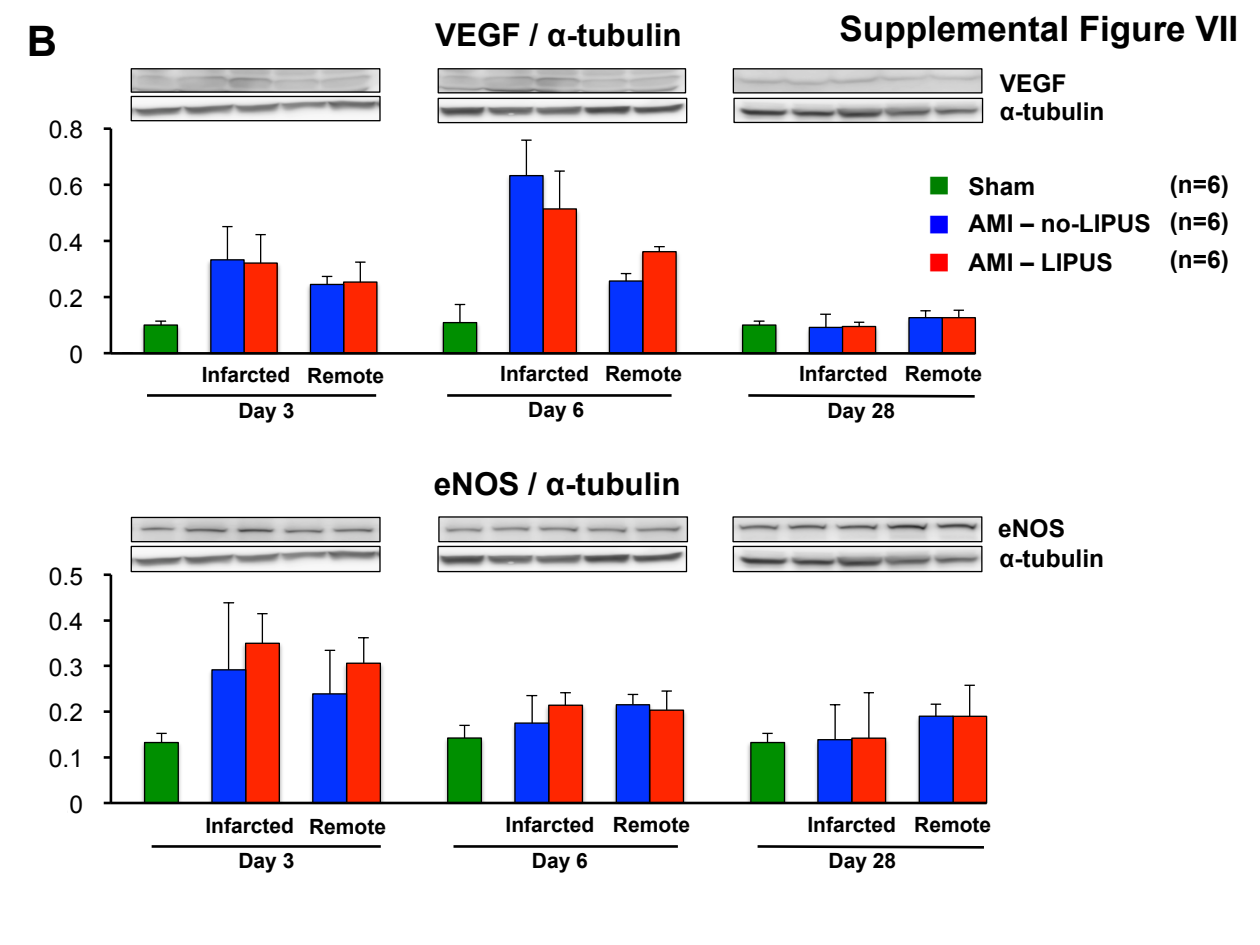
<style>
.page{position:relative;width:1260px;height:945px;background:#fff}
.page>*{position:absolute;margin:0;border:0;box-sizing:border-box;transform-origin:0 0}
.t1{font:700 42px "Arial";color:#000}
.t2{font:700 35px "Arial";color:#000}
.t3{font:700 31.5px "Arial";color:#000}
.t4{font:700 24.5px/37.6px "Arial";color:#000}
.t5{font:24.5px "Arial";color:#000}
.t6{font:24.5px "MS P Gothic";color:#00f}
.t7{font:24.5px "MS P Gothic";color:#f00}
.t8{font:24.5px "MS P Gothic";color:#008000}
.t9{font:700 21px "Arial";color:#000}
</style>
<div class="page">
<img style="left:960px;top:712px;width:27px;height:4px">
<div style="left:953px;top:716px;width:34px;height:87px;background:#ff2600"></div>
<div style="left:952px;top:716px;width:35px;height:88px;border:1px solid #000"></div>
<svg style="left:125px;top:602px;width:829px;height:200px"></svg>
<svg style="left:156px;top:733px;width:11px;height:10px"></svg>
<hr style="left:228px;top:603px;width:1px;height:67px;background:#000">
<svg style="left:257px;top:613px;width:11px;height:30px"></svg>
<hr style="left:329px;top:650px;width:2px;height:44px;background:#000">
<svg style="left:358px;top:637px;width:11px;height:26px"></svg>
<svg style="left:459px;top:725px;width:11px;height:13px"></svg>
<hr style="left:531px;top:696px;width:2px;height:27px;background:#000">
<svg style="left:560px;top:692px;width:11px;height:13px"></svg>
<svg style="left:628px;top:694px;width:10px;height:10px"></svg>
<svg style="left:662px;top:690px;width:10px;height:20px"></svg>
<svg style="left:762px;top:733px;width:11px;height:10px"></svg>
<hr style="left:834px;top:705px;width:2px;height:35px;background:#000">
<hr style="left:868px;top:693px;width:2px;height:45px;background:#000">
<svg style="left:931px;top:704px;width:10px;height:12px"></svg>
<hr style="left:969px;top:685px;width:1px;height:31px;background:#000">
<hr style="left:110px;top:575px;width:2px;height:228px;background:#000">
<svg style="left:104px;top:802px;width:7px;height:2px"></svg>
<svg style="left:104px;top:756px;width:6px;height:3px"></svg>
<svg style="left:104px;top:710px;width:6px;height:3px"></svg>
<svg style="left:104px;top:664px;width:6px;height:3px"></svg>
<svg style="left:104px;top:619px;width:6px;height:3px"></svg>
<svg style="left:104px;top:573px;width:7px;height:3px"></svg>
<hr style="left:111px;top:802px;width:876px;height:2px;background:#000">
<div style="left:942px;top:318px;width:33px;height:35px;background:#ff2600"></div>
<div style="left:941px;top:317px;width:35px;height:37px;border:1px solid #000"></div>
<svg style="left:141px;top:142px;width:803px;height:210px"></svg>
<svg style="left:155px;top:320px;width:11px;height:5px"></svg>
<hr style="left:227px;top:227px;width:1px;height:33px;background:#000">
<svg style="left:256px;top:234px;width:10px;height:29px"></svg>
<svg style="left:322px;top:276px;width:10px;height:8px"></svg>
<svg style="left:355px;top:261px;width:10px;height:21px"></svg>
<svg style="left:455px;top:304px;width:10px;height:19px"></svg>
<hr style="left:526px;top:140px;width:1px;height:36px;background:#000">
<svg style="left:521px;top:139px;width:11px;height:2px"></svg>
<hr style="left:559px;top:171px;width:1px;height:38px;background:#000">
<svg style="left:554px;top:170px;width:11px;height:2px"></svg>
<svg style="left:621px;top:273px;width:10px;height:8px"></svg>
<svg style="left:654px;top:246px;width:11px;height:6px"></svg>
<svg style="left:754px;top:320px;width:10px;height:5px"></svg>
<svg style="left:820px;top:314px;width:11px;height:13px"></svg>
<svg style="left:854px;top:322px;width:10px;height:4px"></svg>
<svg style="left:920px;top:310px;width:11px;height:8px"></svg>
<svg style="left:954px;top:310px;width:10px;height:8px"></svg>
<hr style="left:110px;top:129px;width:2px;height:224px;background:#000">
<svg style="left:104px;top:352px;width:7px;height:2px"></svg>
<svg style="left:104px;top:296px;width:6px;height:2px"></svg>
<svg style="left:104px;top:240px;width:6px;height:2px"></svg>
<svg style="left:104px;top:183px;width:6px;height:3px"></svg>
<svg style="left:104px;top:127px;width:7px;height:3px"></svg>
<hr style="left:111px;top:352px;width:864px;height:3px;background:#000">
<hr style="left:147px;top:394px;width:229px;height:3px;background:#000">
<hr style="left:447px;top:394px;width:225px;height:3px;background:#000">
<svg style="left:748px;top:394px;width:227px;height:4px"></svg>
<img style="left:440px;top:518px;width:246px;height:22px">
<div style="left:438px;top:516px;width:250px;height:26px;border:1px solid #000"></div>
<img style="left:439px;top:548px;width:246px;height:22px">
<div style="left:437px;top:546px;width:250px;height:26px;border:1px solid #000"></div>
<img style="left:133px;top:519px;width:246px;height:21px">
<div style="left:131px;top:517px;width:250px;height:25px;border:1px solid #000"></div>
<img style="left:133px;top:548px;width:246px;height:22px">
<div style="left:131px;top:546px;width:250px;height:26px;border:1px solid #000"></div>
<img style="left:735px;top:548px;width:246px;height:22px">
<div style="left:733px;top:546px;width:250px;height:26px;border:1px solid #000"></div>
<img style="left:440px;top:70px;width:244px;height:21px">
<div style="left:438px;top:68px;width:248px;height:25px;border:1px solid #000"></div>
<img style="left:440px;top:100px;width:245px;height:21px">
<div style="left:438px;top:98px;width:249px;height:25px;border:1px solid #000"></div>
<div style="left:131px;top:68px;width:249px;height:25px;border:1px solid #000"></div>
<img style="left:133px;top:98px;width:246px;height:21px">
<div style="left:131px;top:96px;width:250px;height:25px;border:1px solid #000"></div>
<img style="left:735px;top:100px;width:246px;height:21px">
<div style="left:733px;top:98px;width:250px;height:25px;border:1px solid #000"></div>
<div style="left:733px;top:68px;width:250px;height:26px;border:1px solid #000"></div>
<img style="left:734px;top:518px;width:246px;height:22px">
<div style="left:732px;top:516px;width:250px;height:26px;border:1px solid #000"></div>
<hr style="left:152px;top:845px;width:229px;height:3px;background:#000">
<hr style="left:454px;top:845px;width:224px;height:3px;background:#000">
<svg style="left:757px;top:845px;width:227px;height:4px"></svg>
<h1 class="t1" style="left:27px;top:18px;width:32px">B</h1>
<h3 class="t3" style="left:435px;top:17px;width:248px">VEGF / α-tubulin</h3>
<p class="t5" style="left:49px;top:116px;width:36px">0.8</p>
<p class="t5" style="left:49px;top:172px;width:36px">0.6</p>
<p class="t5" style="left:49px;top:229px;width:36px">0.4</p>
<p class="t5" style="left:49px;top:285px;width:36px">0.2</p>
<p class="t5" style="left:49px;top:562px;width:36px">0.5</p>
<p class="t5" style="left:49px;top:608px;width:36px">0.4</p>
<p class="t5" style="left:49px;top:654px;width:36px">0.3</p>
<p class="t5" style="left:49px;top:699px;width:36px">0.2</p>
<p class="t5" style="left:49px;top:745px;width:36px">0.1</p>
<p class="t9" style="left:202px;top:363px;width:184px">Infarcted Remote</p>
<p class="t9" style="left:238px;top:399px;width:58px">Day 3</p>
<p class="t9" style="left:500px;top:362px;width:183px">Infarcted Remote</p>
<p class="t9" style="left:528px;top:398px;width:58px">Day 6</p>
<h3 class="t3" style="left:434px;top:466px;width:248px">eNOS / α-tubulin</h3>
<p class="t9" style="left:205px;top:814px;width:182px">Infarcted Remote</p>
<p class="t9" style="left:238px;top:849px;width:58px">Day 3</p>
<p class="t9" style="left:506px;top:813px;width:186px">Infarcted Remote</p>
<p class="t9" style="left:532px;top:849px;width:58px">Day 6</p>
<h2 class="t2" style="left:840px;top:10px;width:400px">Supplemental Figure VII</h2>
<p class="t4" style="left:1000px;top:64px;width:68px">VEGF</p>
<p class="t4" style="left:1000px;top:93px;width:106px">α-tubulin</p>
<p class="t8" style="left:927px;top:173px;width:26px">■</p>
<p class="t4" style="left:1170px;top:166px;width:61px;text-align:justify">(n=6) (n=6) (n=6)</p>
<p class="t4" style="left:969px;top:168px;width:184px">Sham<br>AMI – no-LIPUS<br>AMI – LIPUS</p>
<p class="t6" style="left:927px;top:212px;width:26px">■</p>
<p class="t7" style="left:927px;top:250px;width:26px">■</p>
<p class="t9" style="left:799px;top:362px;width:184px">Infarcted Remote</p>
<p class="t9" style="left:827px;top:399px;width:69px">Day 28</p>
<p class="t4" style="left:998px;top:514px;width:107px;line-height:29.8px">eNOS α-tubulin</p>
<p class="t9" style="left:807px;top:813px;width:185px">Infarcted Remote</p>
<p class="t9" style="left:829px;top:849px;width:69px">Day 28</p>
</div>
